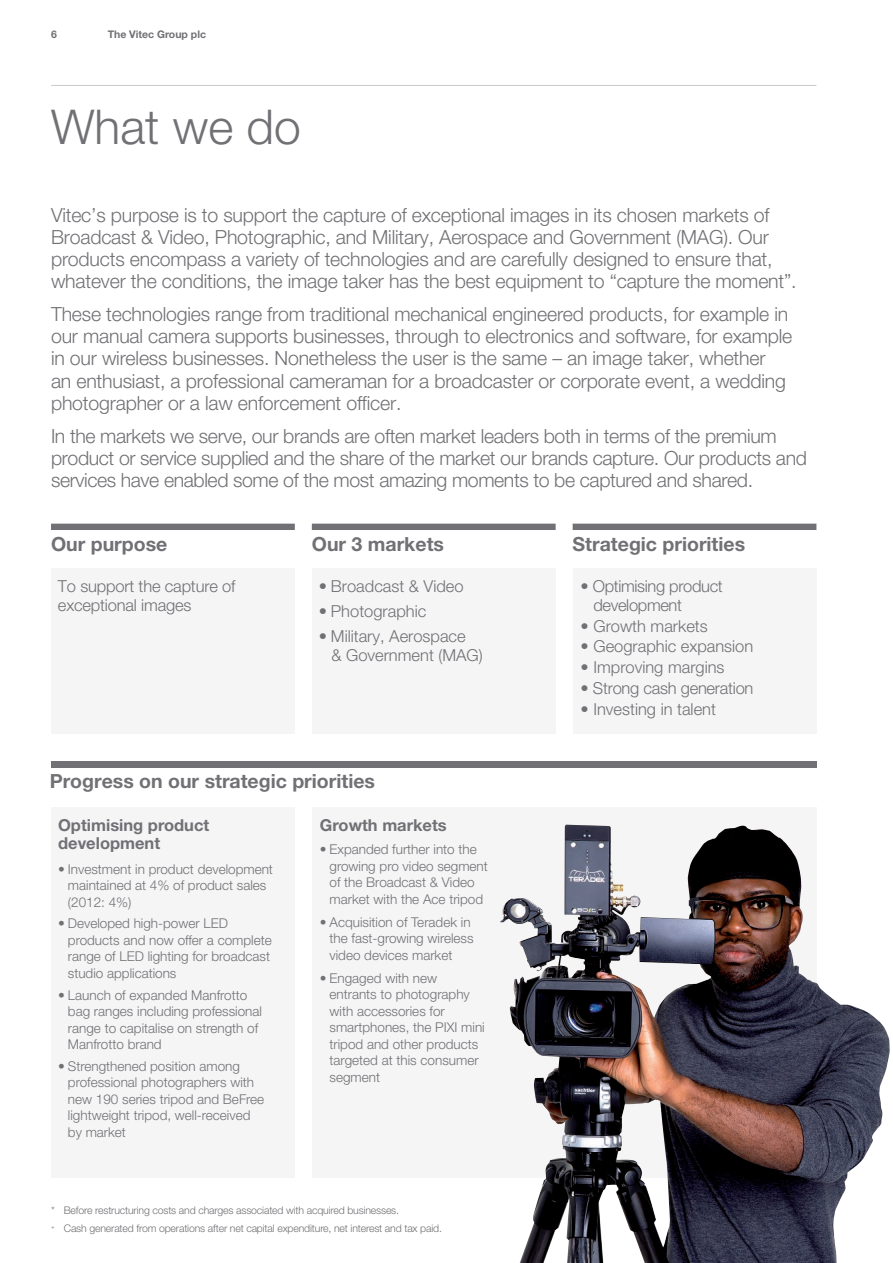
<style>
.page{position:relative;width:893px;height:1263px;background:#fff}
.page>*{position:absolute;margin:0;border:0;box-sizing:border-box;transform-origin:0 0}
.t1{font:300 48px "Helvetica Neue";color:#717074}
.t2{font:300 19.5px/22.2px "Helvetica Neue";letter-spacing:-.01em;color:#717074}
.t3{font:700 19.5px "Helvetica Neue";color:#717074}
.t4{font:300 16.5px/19.5px "Helvetica Neue";color:#717074}
.t5{font:700 16.5px "Helvetica Neue";color:#717074}
.t6{font:300 16.5px/18.8px "Helvetica Neue";letter-spacing:-.02em;color:#717074}
.t7{font:300 13.5px/16.5px "Helvetica Neue";color:#717074}
.t8{font:300 10.5px/17.7px "Helvetica Neue";letter-spacing:-.015em;color:#717074}
.t9{font:700 10.5px "Helvetica Neue";color:#717074}
</style>
<div class="page">
<hr style="left:51px;top:85px;width:765px;height:1px;background:#c9c9cb">
<div style="left:573px;top:568px;width:243px;height:166px;background:#f5f5f6"></div>
<div style="left:51px;top:568px;width:244px;height:166px;background:#f5f5f6"></div>
<div style="left:312px;top:568px;width:244px;height:166px;background:#f5f5f6"></div>
<div style="left:312px;top:808px;width:504px;height:370px;background:#f5f5f6"></div>
<div style="left:51px;top:808px;width:244px;height:370px;background:#f5f5f6"></div>
<div style="left:51px;top:762px;width:765px;height:6px;background:#717074"></div>
<div style="left:573px;top:524px;width:243px;height:6px;background:#717074"></div>
<div style="left:51px;top:524px;width:244px;height:6px;background:#717074"></div>
<div style="left:312px;top:524px;width:244px;height:6px;background:#717074"></div>
<img style="left:500px;top:826px;width:382px;height:437px">
<p class="t9" style="left:51px;top:28px;width:7px">6</p>
<p class="t9" style="left:108px;top:28px;width:100px">The Vitec Group plc</p>
<h1 class="t1" style="left:51px;top:98px;width:251px">What we do</h1>
<p class="t2" style="left:51px;top:203px;width:747px">Vitec’s purpose is to support the capture of exceptional images in its chosen markets of Broadcast &amp; Video, Photographic, and Military, Aerospace and Government (MAG). Our products encompass a variety of technologies and are carefully designed to ensure that, whatever the conditions, the image taker has the best equipment to “capture the moment”.</p>
<p class="t2" style="left:51px;top:303px;width:743px">These technologies range from traditional mechanical engineered products, for example in our manual camera supports businesses, through to electronics and software, for example in our wireless businesses. Nonetheless the user is the same – an image taker, whether<br>an enthusiast, a professional cameraman for a broadcaster or corporate event, a wedding photographer or a law enforcement officer.</p>
<p class="t2" style="left:51px;top:424px;width:757px">In the markets we serve, our brands are often market leaders both in terms of the premium product or service supplied and the share of the market our brands capture. Our products and services have enabled some of the most amazing moments to be captured and shared.</p>
<p class="t3" style="left:51px;top:532px;width:118px">Our purpose</p>
<p class="t3" style="left:312px;top:532px;width:134px">Our 3 markets</p>
<p class="t3" style="left:573px;top:532px;width:174px">Strategic priorities</p>
<p class="t6" style="left:593px;top:576px;width:131px;text-indent:-13px">• Optimising product development</p>
<p class="t4" style="left:581px;top:615px;width:129px">• Growth markets</p>
<p class="t4" style="left:581px;top:636px;width:174px">• Geographic expansion</p>
<p class="t4" style="left:581px;top:657px;width:145px">• Improving margins</p>
<p class="t4" style="left:581px;top:678px;width:174px">• Strong cash generation</p>
<p class="t4" style="left:581px;top:699px;width:137px">• Investing in talent</p>
<p class="t4" style="left:58px;top:576px;width:179px">To support the capture of exceptional images</p>
<p class="t4" style="left:319px;top:576px;width:146px">• Broadcast &amp; Video</p>
<p class="t4" style="left:319px;top:601px;width:109px">• Photographic</p>
<p class="t4" style="left:331px;top:626px;width:153px;line-height:18.8px;text-indent:-13px">• Military, Aerospace<br>&amp; Government (MAG)</p>
<p class="t3" style="left:50px;top:769px;width:327px">Progress on our strategic priorities</p>
<p class="t5" style="left:58px;top:815px;width:153px">Optimising product</p>
<p class="t5" style="left:320px;top:815px;width:128px">Growth markets</p>
<p class="t5" style="left:58px;top:833px;width:104px">development</p>
<p class="t7" style="left:330px;top:841px;width:160px;text-indent:-10px">• Expanded further into the growing pro video segment of the Broadcast &amp; Video market with the Ace tripod</p>
<p class="t7" style="left:330px;top:913px;width:146px;text-indent:-10px">• Acquisition of Teradek in the fast-growing wireless video devices market</p>
<p class="t7" style="left:330px;top:969px;width:157px;text-indent:-10px">• Engaged with new entrants to photography with accessories for smartphones, the PIXI mini tripod and other products targeted at this consumer segment</p>
<p class="t7" style="left:68px;top:860px;width:207px;text-indent:-10px">• Investment in product development maintained at 4% of product sales (2012: 4%)</p>
<p class="t7" style="left:68px;top:915px;width:205px;text-indent:-10px">• Developed high-power LED products and now offer a complete range of LED lighting for broadcast studio applications</p>
<p class="t7" style="left:68px;top:986px;width:196px;text-indent:-10px">• Launch of expanded Manfrotto bag ranges including professional range to capitalise on strength of<br>Manfrotto brand</p>
<p class="t7" style="left:68px;top:1057px;width:198px;text-indent:-10px">• Strengthened position among professional photographers with new 190 series tripod and BeFree lightweight tripod, well-received by market</p>
<p class="t8" style="left:51px;top:1201px;width:392px">* Before restructuring costs and charges associated with acquired businesses.<br><sup>+</sup> Cash generated from operations after net capital expenditure, net interest and tax paid.</p>
</div>
